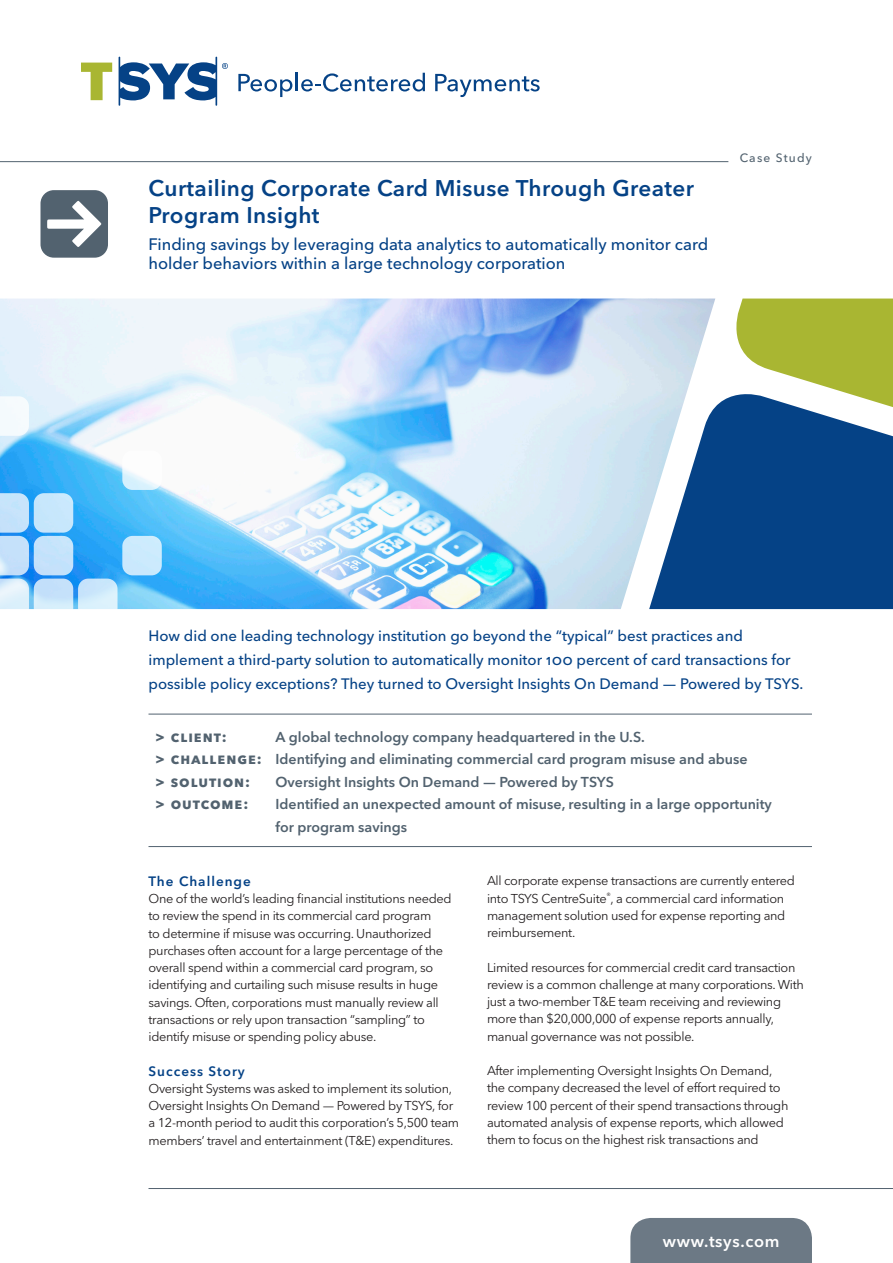
<style>
.page{position:relative;width:893px;height:1263px;background:#fff}
.page>*{position:absolute;margin:0;border:0;box-sizing:border-box;transform-origin:0 0}
.t1{font:600 22.5px/27px "Avenir Next LT Pro";letter-spacing:.02em;color:#054286}
.t2{font:500 16.5px/19.8px "Avenir Next LT Pro";color:#054286}
.t3{font:600 16.5px "Avenir Next LT Pro";letter-spacing:.04em;color:#fff}
.Cover_Product_Descri{font:500 15px/24px "Avenir Next LT Pro";color:#054286}
.Cover_Product_Descri-2{font:700 15px "Avenir Next LT Pro";letter-spacing:.06em;color:#52626f}
.Cover_Product_Descri-3{font:600 14.25px "Avenir Next LT Pro";color:#52626f}
.Body_Copy{font:600 13.5px "Avenir Next LT Pro";letter-spacing:.075em;color:#054286}
.Body_Copy-2{font:12.75px/17.2px "Avenir Next LT Pro";letter-spacing:-.025em;color:#231f20}
.t4{font:500 12px "Avenir Next LT Pro";letter-spacing:.1em;color:#52626f}
</style>
<div class="page">
<img style="left:0;top:299px;width:715px;height:310px">
<svg style="left:649px;top:383px;width:244px;height:226px;background:#2f629a"></svg>
<svg style="left:725px;top:299px;width:168px;height:116px"></svg>
<svg style="left:238px;top:73px;width:187px;height:24px"></svg>
<svg style="left:435px;top:74px;width:105px;height:23px"></svg>
<svg style="left:81px;top:63px;width:31px;height:37px"></svg>
<svg style="left:119px;top:57px;width:109px;height:49px"></svg>
<hr style="left:148px;top:1188px;width:745px;height:1px;background:#52626f">
<svg style="left:41px;top:190px;width:67px;height:68px"></svg>
<div style="left:122px;top:536px;width:40px;height:39px;background:#cceafd;border-radius:10px"></div>
<svg style="left:0;top:493px;width:118px;height:116px;background:#84c8f8"></svg>
<svg style="left:0;top:396px;width:29px;height:40px"></svg>
<div style="left:34px;top:493px;width:39px;height:40px;background:#c7e7fc;border-radius:10px"></div>
<svg style="left:122px;top:450px;width:40px;height:40px"></svg>
<div style="left:630px;top:1218px;width:182px;height:45px;background:#6c7985"></div>
<hr style="left:0;top:161px;width:728px;height:1px;background:#52626f">
<hr style="left:148px;top:714px;width:664px;height:1px;background:#52626f">
<hr style="left:148px;top:846px;width:664px;height:1px;background:#52626f">
<p class="t1" style="left:148px;top:175px;width:547px">Curtailing Corporate Card Misuse Through Greater<br>Program Insight</p>
<p class="t2" style="left:148px;top:234px;width:561px">Finding savings by leveraging data analytics to automatically monitor card holder behaviors within a large technology corporation</p>
<p class="t4" style="left:740px;top:150px;width:74px">Case Study</p>
<p class="Cover_Product_Descri" style="left:148px;top:624px;width:656px">How did one leading technology institution go beyond the “typical” best practices and implement a third-party solution to automatically monitor 100 percent of card transactions for possible policy exceptions? They turned to Oversight Insights On Demand — Powered by TSYS.</p>
<p class="Cover_Product_Descri-2" style="left:155px;top:727px;width:73px">&gt; client:</p>
<p class="Cover_Product_Descri-2" style="left:155px;top:749px;width:108px">&gt; challenge:</p>
<p class="Cover_Product_Descri-2" style="left:155px;top:772px;width:96px">&gt; solution:</p>
<p class="Cover_Product_Descri-2" style="left:155px;top:794px;width:95px">&gt; outcome:</p>
<p class="Cover_Product_Descri-3" style="left:275px;top:728px;width:371px">A global technology company headquartered in the U.S.</p>
<p class="Cover_Product_Descri-3" style="left:275px;top:750px;width:474px">Identifying and eliminating commercial card program misuse and abuse</p>
<p class="Cover_Product_Descri-3" style="left:275px;top:773px;width:340px">Oversight Insights On Demand — Powered by TSYS</p>
<p class="Cover_Product_Descri-3" style="left:275px;top:795px;width:498px">Identified an unexpected amount of misuse, resulting in a large opportunity</p>
<p class="Cover_Product_Descri-3" style="left:275px;top:818px;width:133px">for program savings</p>
<p class="Body_Copy" style="left:148px;top:873px;width:104px">The Challenge</p>
<p class="Body_Copy-2" style="left:148px;top:890px;width:305px">One of the world’s leading financial institutions needed to review the spend in its commercial card program<br>to determine if misuse was occurring. Unauthorized purchases often account for a large percentage of the overall spend within a commercial card program, so identifying and curtailing such misuse results in huge savings. Often, corporations must manually review all transactions or rely upon transaction “sampling” to identify misuse or spending policy abuse.</p>
<p class="Body_Copy" style="left:148px;top:1063px;width:98px">Success Story</p>
<p class="Body_Copy-2" style="left:148px;top:1080px;width:312px">Oversight Systems was asked to implement its solution, Oversight Insights On Demand — Powered by TSYS, for a 12-month period to audit this corporation’s 5,500 team members’ travel and entertainment (T&amp;E) expenditures.</p>
<p class="Body_Copy-2" style="left:487px;top:872px;width:309px">All corporate expense transactions are currently entered into TSYS CentreSuite<sup>®</sup>, a commercial card information management solution used for expense reporting and reimbursement.</p>
<p class="Body_Copy-2" style="left:487px;top:958px;width:318px">Limited resources for commercial credit card transaction review is a common challenge at many corporations. With just a two-member T&amp;E team receiving and reviewing more than $20,000,000 of expense reports annually, manual governance was not possible.</p>
<p class="Body_Copy-2" style="left:487px;top:1062px;width:303px">After implementing Oversight Insights On Demand, the company decreased the level of effort required to review 100 percent of their spend transactions through automated analysis of expense reports, which allowed them to focus on the highest risk transactions and</p>
<p class="t3" style="left:663px;top:1231px;width:118px">www.tsys.com</p>
</div>
